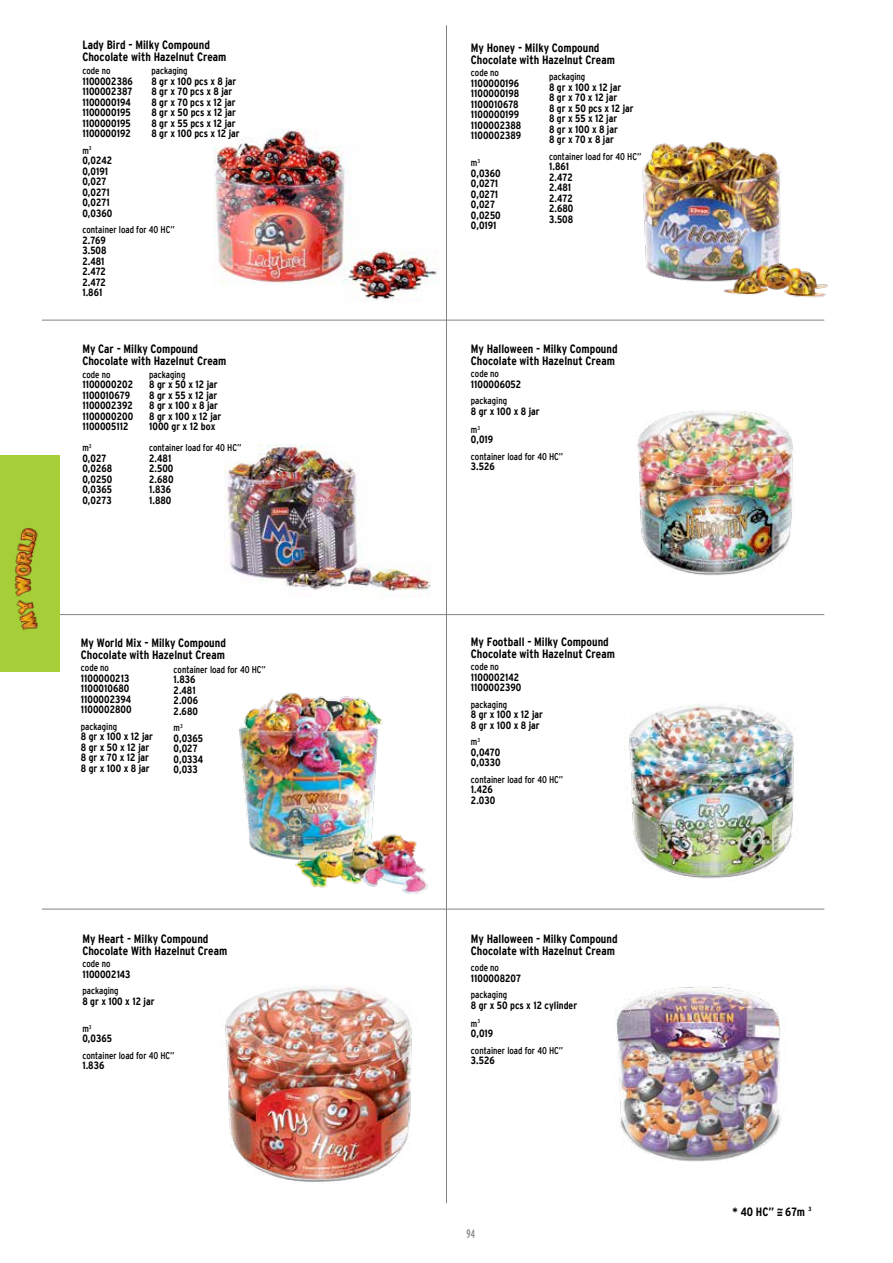
<style>
.page{position:relative;width:893px;height:1263px;background:#fff}
.page>*{position:absolute;margin:0;border:0;box-sizing:border-box;transform-origin:0 0}
.t1{font:700 condensed 12px/12px "Interstate TR";color:#000}
.t2{font:extra-condensed 12px "Interstate TR";color:#808285}
.t3{font:700 condensed 10.5px/10.5px "Interstate TR";color:#000}
.t4{font:condensed 9.75px "Interstate TR";color:#000}
.t5{font:700 condensed 6px "Interstate TR";color:#000}
</style>
<div class="page">
<img style="left:224px;top:444px;width:207px;height:147px">
<img style="left:213px;top:129px;width:224px;height:172px">
<img style="left:642px;top:141px;width:186px;height:157px">
<img style="left:239px;top:693px;width:189px;height:201px">
<hr style="left:42px;top:909px;width:782px;height:1px;background:#808285">
<hr style="left:42px;top:614px;width:782px;height:1px;background:#808285">
<hr style="left:42px;top:320px;width:782px;height:1px;background:#808285">
<hr style="left:446px;top:25px;width:1px;height:1178px;background:#808285">
<img style="left:629px;top:704px;width:166px;height:174px">
<img style="left:635px;top:411px;width:158px;height:164px">
<img style="left:225px;top:986px;width:187px;height:196px">
<div style="left:0;top:455px;width:60px;height:217px;background:#a6ce39"></div>
<img style="left:14px;top:528px;width:24px;height:103px">
<img style="left:615px;top:987px;width:166px;height:175px">
<p class="t1" style="left:82px;top:39px;width:145px">Lady Bird - Milky Compound<br>Chocolate with Hazelnut Cream</p>
<p class="t4" style="left:82px;top:65px;width:30px">code no</p>
<p class="t3" style="left:82px;top:76px;width:52px">1100002386<br>1100002387<br>1100000194<br>1100000195<br>1100000195<br>1100000192</p>
<p class="t4" style="left:82px;top:145px;width:11px">m<sup>3</sup></p>
<p class="t3" style="left:82px;top:155px;width:31px">0,0242<br>0,0191<br>0,027<br>0,0271<br>0,0271<br>0,0360</p>
<p class="t4" style="left:82px;top:224px;width:94px">container load for 40 HC”</p>
<p class="t3" style="left:82px;top:235px;width:26px">2.769<br>3.508<br>2.481<br>2.472<br>2.472<br>1.861</p>
<p class="t4" style="left:151px;top:65px;width:38px">packaging</p>
<p class="t3" style="left:151px;top:76px;width:90px">8 gr x 100 pcs x 8 jar<br>8 gr x 70 pcs x 8 jar<br>8 gr x 70 pcs x 12 jar<br>8 gr x 50 pcs x 12 jar<br>8 gr x 55 pcs x 12 jar<br>8 gr x 100 pcs x 12 jar</p>
<p class="t1" style="left:82px;top:343px;width:145px">My Car - Milky Compound<br>Chocolate with Hazelnut Cream</p>
<p class="t4" style="left:82px;top:369px;width:30px">code no</p>
<p class="t3" style="left:82px;top:379px;width:52px">1100000202<br>1100010679<br>1100002392<br>1100000200<br>1100005112</p>
<p class="t4" style="left:82px;top:442px;width:11px">m<sup>3</sup></p>
<p class="t3" style="left:82px;top:453px;width:31px">0,027<br>0,0268<br>0,0250<br>0,0365<br>0,0273</p>
<p class="t4" style="left:149px;top:369px;width:38px">packaging</p>
<p class="t3" style="left:149px;top:379px;width:74px">8 gr x 50 x 12 jar<br>8 gr x 55 x 12 jar<br>8 gr x 100 x 8 jar<br>8 gr x 100 x 12 jar<br>1000 gr x 12 box</p>
<p class="t4" style="left:149px;top:442px;width:94px">container load for 40 HC”</p>
<p class="t3" style="left:149px;top:453px;width:26px">2.481<br>2.500<br>2.680<br>1.836<br>1.880</p>
<p class="t1" style="left:81px;top:637px;width:147px">My World Mix - Milky Compound<br>Chocolate with Hazelnut Cream</p>
<p class="t4" style="left:81px;top:662px;width:30px">code no</p>
<p class="t3" style="left:81px;top:673px;width:52px">1100000213<br>1100010680<br>1100002394<br>1100002800</p>
<p class="t4" style="left:81px;top:721px;width:38px">packaging</p>
<p class="t3" style="left:81px;top:731px;width:74px">8 gr x 100 x 12 jar<br>8 gr x 50 x 12 jar<br>8 gr x 70 x 12 jar<br>8 gr x 100 x 8 jar</p>
<p class="t4" style="left:174px;top:664px;width:94px">container load for 40 HC”</p>
<p class="t3" style="left:174px;top:674px;width:26px">1.836<br>2.481<br>2.006<br>2.680</p>
<p class="t4" style="left:174px;top:722px;width:11px">m<sup>3</sup></p>
<p class="t3" style="left:174px;top:733px;width:31px">0,0365<br>0,027<br>0,0334<br>0,033</p>
<p class="t1" style="left:82px;top:933px;width:146px">My Heart - Milky Compound<br>Chocolate With Hazelnut Cream</p>
<p class="t4" style="left:82px;top:958px;width:30px">code no</p>
<p class="t3" style="left:82px;top:969px;width:50px">1100002143</p>
<p class="t4" style="left:82px;top:985px;width:38px">packaging</p>
<p class="t3" style="left:82px;top:996px;width:74px">8 gr x 100 x 12 jar</p>
<p class="t4" style="left:82px;top:1023px;width:11px">m<sup>3</sup></p>
<p class="t3" style="left:82px;top:1033px;width:31px">0,0365</p>
<p class="t4" style="left:82px;top:1050px;width:94px">container load for 40 HC”</p>
<p class="t3" style="left:82px;top:1060px;width:24px">1.836</p>
<p class="t1" style="left:471px;top:42px;width:145px">My Honey - Milky Compound<br>Chocolate with Hazelnut Cream</p>
<p class="t4" style="left:471px;top:68px;width:30px">code no</p>
<p class="t3" style="left:471px;top:78px;width:52px">1100000196<br>1100000198<br>1100010678<br>1100000199<br>1100002388<br>1100002389</p>
<p class="t4" style="left:471px;top:158px;width:11px">m<sup>3</sup></p>
<p class="t3" style="left:471px;top:168px;width:31px">0,0360<br>0,0271<br>0,0271<br>0,027<br>0,0250<br>0,0191</p>
<p class="t4" style="left:549px;top:71px;width:38px">packaging</p>
<p class="t3" style="left:549px;top:82px;width:86px">8 gr x 100 x 12 jar<br>8 gr x 70 x 12 jar<br>8 gr x 50 pcs x 12 jar<br>8 gr x 55 x 12 jar<br>8 gr x 100 x 8 jar<br>8 gr x 70 x 8 jar</p>
<p class="t4" style="left:549px;top:151px;width:94px">container load for 40 HC”</p>
<p class="t3" style="left:549px;top:161px;width:26px">1.861<br>2.472<br>2.481<br>2.472<br>2.680<br>3.508</p>
<p class="t1" style="left:471px;top:343px;width:148px">My Halloween - Milky Compound<br>Chocolate with Hazelnut Cream</p>
<p class="t4" style="left:471px;top:368px;width:30px">code no</p>
<p class="t3" style="left:471px;top:379px;width:52px">1100006052</p>
<p class="t4" style="left:471px;top:395px;width:38px">packaging</p>
<p class="t3" style="left:471px;top:406px;width:70px">8 gr x 100 x 8 jar</p>
<p class="t4" style="left:471px;top:424px;width:11px">m<sup>3</sup></p>
<p class="t3" style="left:471px;top:434px;width:24px">0,019</p>
<p class="t4" style="left:471px;top:451px;width:94px">container load for 40 HC”</p>
<p class="t3" style="left:471px;top:461px;width:25px">3.526</p>
<p class="t1" style="left:471px;top:635px;width:145px">My Football - Milky Compound<br>Chocolate with Hazelnut Cream</p>
<p class="t4" style="left:471px;top:661px;width:30px">code no</p>
<p class="t3" style="left:471px;top:671px;width:52px">1100002142<br>1100002390</p>
<p class="t4" style="left:471px;top:699px;width:38px">packaging</p>
<p class="t3" style="left:471px;top:709px;width:74px">8 gr x 100 x 12 jar<br>8 gr x 100 x 8 jar</p>
<p class="t4" style="left:471px;top:736px;width:11px">m<sup>3</sup></p>
<p class="t3" style="left:471px;top:746px;width:31px">0,0470<br>0,0330</p>
<p class="t4" style="left:471px;top:774px;width:94px">container load for 40 HC”</p>
<p class="t3" style="left:471px;top:784px;width:26px">1.426<br>2.030</p>
<p class="t1" style="left:471px;top:933px;width:148px">My Halloween - Milky Compound<br>Chocolate with Hazelnut Cream</p>
<p class="t4" style="left:471px;top:962px;width:30px">code no</p>
<p class="t3" style="left:471px;top:973px;width:52px">1100008207</p>
<p class="t4" style="left:471px;top:989px;width:38px">packaging</p>
<p class="t3" style="left:471px;top:1000px;width:108px">8 gr x 50 pcs x 12 cylinder</p>
<p class="t4" style="left:471px;top:1018px;width:11px">m<sup>3</sup></p>
<p class="t3" style="left:471px;top:1028px;width:24px">0,019</p>
<p class="t4" style="left:471px;top:1045px;width:94px">container load for 40 HC”</p>
<p class="t3" style="left:471px;top:1055px;width:25px">3.526</p>
<p class="t2" style="left:467px;top:1227px;width:10px">94</p>
<p class="t1" style="left:777px;top:1203px;width:8px">~</p>
<p class="t5" style="left:809px;top:1205px;width:5px">3</p>
<p class="t1" style="left:777px;top:1208px;width:8px">=</p>
<p class="t1" style="left:733px;top:1205px;width:74px">* 40 HC” 67m</p>
</div>
